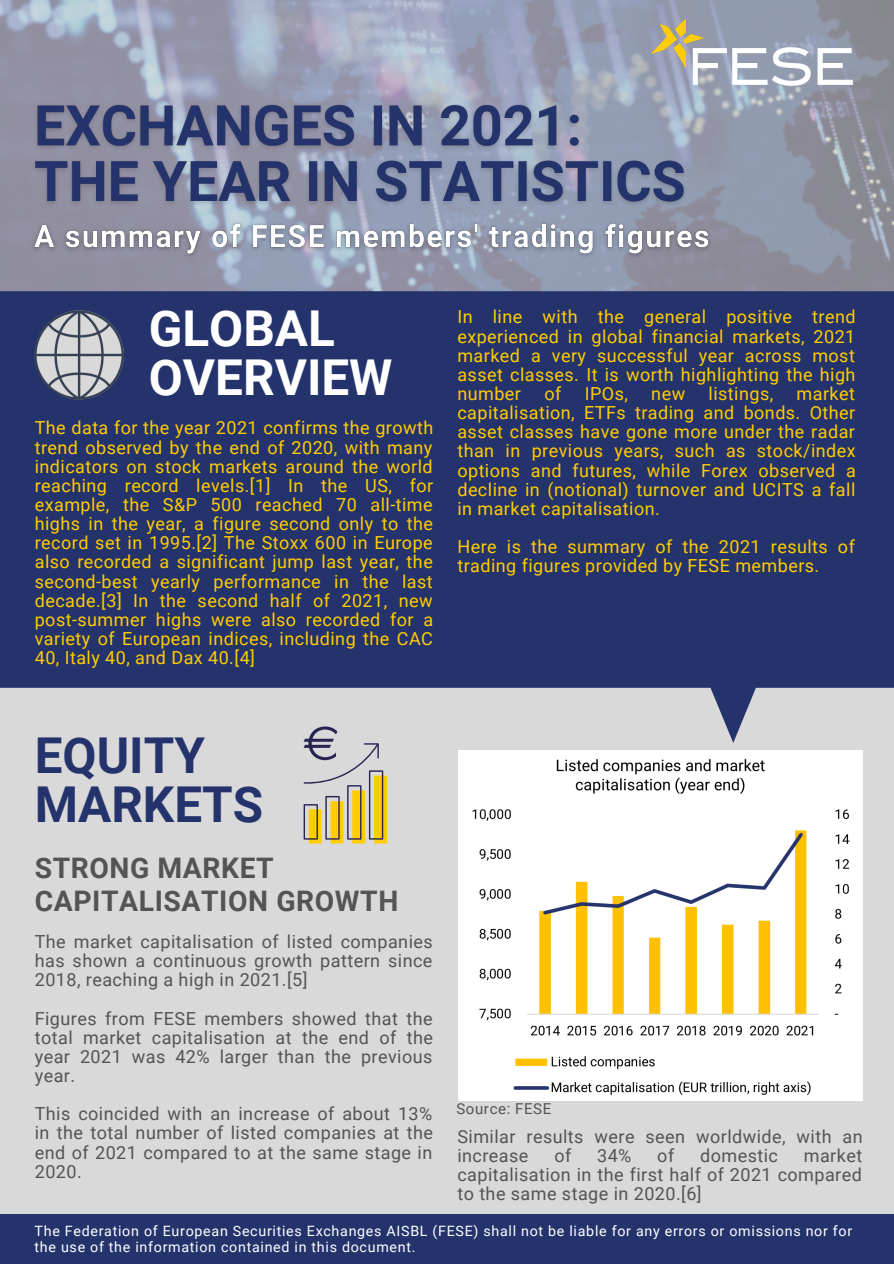
<style>
.page{position:relative;width:894px;height:1264px;background:#fff}
.page>*{position:absolute;margin:0;border:0;box-sizing:border-box;transform-origin:0 0}
.t1{font:700 49.5px/49.1px "Roboto";color:#fff}
.t2{font:700 49.5px/49.2px "Roboto";color:#24336c}
.t3{font:700 28.35px/33.5px "Roboto";letter-spacing:.02em;color:#545454}
.t4{font:18px/19.2px "Roboto";letter-spacing:.025em;color:#fc0;text-align:justify}
.t5{font:18px/19.2px "Roboto";letter-spacing:.025em;color:#545454;text-align:justify}
.t6{font:15px "Roboto";letter-spacing:.04em;color:#545454}
.t7{font:14.25px/15.8px "Roboto";letter-spacing:.05em;color:#fff}
</style>
<div class="page">
<div style="left:0;top:0;width:893px;height:1263px;background:#d9d9d9"></div>
<img style="left:0;top:0;width:893px;height:291px">
<svg style="left:0;top:291px;width:893px;height:452px;fill:#24336c"></svg>
<img style="left:692px;top:48px;width:163px;height:41px">
<svg style="left:303px;top:726px;width:84px;height:117px"></svg>
<div style="left:0;top:1213px;width:893px;height:50px;background:#24336c"></div>
<img style="left:645px;top:11px;width:64px;height:64px">
<img style="left:35px;top:310px;width:89px;height:89px">
<img style="left:458px;top:751px;width:404px;height:349px">
<img style="left:27px;top:87px;width:666px;height:125px">
<img style="left:27px;top:212px;width:692px;height:52px">
<p class="t1" style="left:149px;top:304px;width:245px">GLOBAL<br>OVERVIEW</p>
<p class="t4" style="left:35px;top:418px;width:400px">The data for the year 2021 confirms the growth trend observed by the end of 2020, with many indicators on stock markets around the world reaching record levels.[1] In the US, for example, the S&amp;P 500 reached 70 all-time highs in the year, a figure second only to the record set in 1995.[2] The Stoxx 600 in Europe also recorded a significant jump last year, the second-best yearly performance in the last decade.[3] In the second half of 2021, new post-summer highs were also recorded for a variety of European indices, including the CAC 40, Italy 40, and Dax 40.[4]</p>
<p class="t4" style="left:457px;top:307px;width:399px">In line with the general positive trend experienced in global financial markets, 2021 marked a very successful year across most asset classes. It is worth highlighting the high number</p>
<p class="t4" style="left:544px;top:384px;width:18px">of</p>
<p class="t4" style="left:584px;top:384px;width:45px">IPOs,</p>
<p class="t4" style="left:651px;top:384px;width:35px">new</p>
<p class="t4" style="left:708px;top:384px;width:66px">listings,</p>
<p class="t4" style="left:457px;top:384px;width:400px;text-indent:339px">market capitalisation, ETFs trading and bonds. Other asset classes have gone more under the radar than in previous years, such as stock/index options and futures, while Forex observed a decline in (notional) turnover and UCITS a fall in market capitalisation.</p>
<p class="t4" style="left:457px;top:537px;width:399px">Here is the summary of the 2021 results of trading figures provided by FESE members.</p>
<p class="t2" style="left:35px;top:731px;width:230px">EQUITY<br>MARKETS</p>
<p class="t3" style="left:35px;top:851px;width:365px">STRONG MARKET<br>CAPITALISATION GROWTH</p>
<p class="t5" style="left:35px;top:932px;width:399px">The market capitalisation of listed companies has shown a continuous growth pattern since 2018, reaching a high in 2021.[5]</p>
<p class="t5" style="left:35px;top:1008px;width:399px">Figures from FESE members showed that the total market capitalisation at the end of the year 2021 was 42% larger than the previous year.</p>
<p class="t5" style="left:35px;top:1104px;width:399px">This coincided with an increase of about 13% in the total number of listed companies at the end of 2021 compared to at the same stage in 2020.</p>
<p class="t6" style="left:456px;top:1100px;width:96px">Source: FESE</p>
<p class="t5" style="left:457px;top:1127px;width:407px">Similar results were seen worldwide, with an increase</p>
<p class="t5" style="left:554px;top:1146px;width:18px">of</p>
<p class="t5" style="left:597px;top:1146px;width:36px">34%</p>
<p class="t5" style="left:657px;top:1146px;width:18px">of</p>
<p class="t5" style="left:700px;top:1146px;width:79px">domestic</p>
<p class="t5" style="left:457px;top:1146px;width:406px;text-indent:346px">market capitalisation in the first half of 2021 compared to the same stage in 2020.[6]</p>
<p class="t7" style="left:35px;top:1222px;width:819px">The Federation of European Securities Exchanges AISBL (FESE) shall not be liable for any errors or omissions nor for the use of the information contained in this document.</p>
</div>
